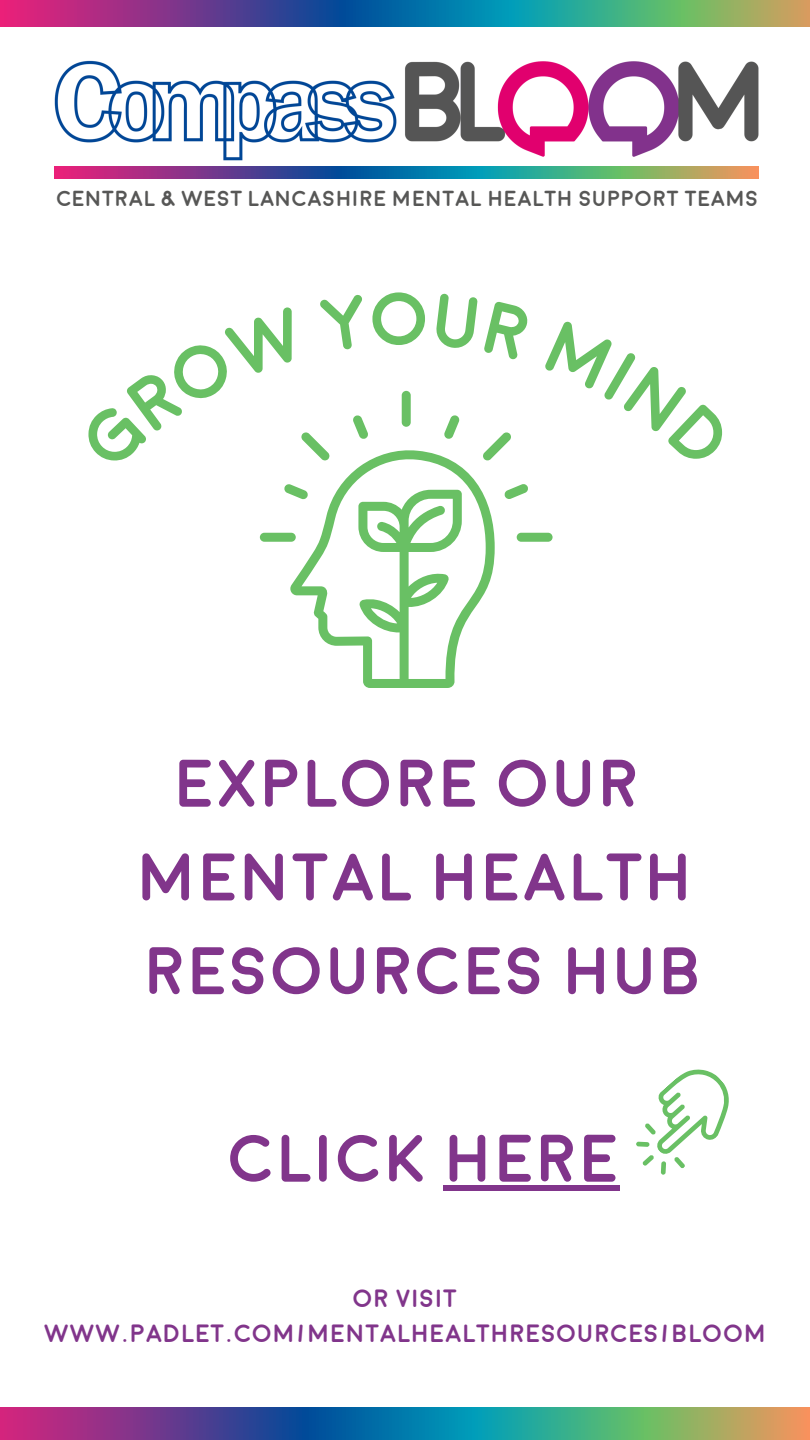
<style>
.page{position:relative;width:810px;height:1440px;background:#fff}
.page>*{position:absolute;margin:0;border:0;box-sizing:border-box;transform-origin:0 0}
.t1{font:700 67px/93.8px "Moon";color:#81358b;text-align:center}
.t2{font:700 25px/34.5px "Moon";color:#81358b;text-align:center}
.t3{font:700 21.8px "Moon";color:#575756}
</style>
<div class="page">
<svg style="left:260px;top:391px;width:292px;height:297px"></svg>
<svg style="left:636px;top:1069px;width:93px;height:106px"></svg>
<div style="left:444px;top:1185px;width:176px;height:6px;background:#81358b"></div>
<svg style="left:0;top:0;width:810px;height:27px;background:#586e8b"></svg>
<svg style="left:54px;top:167px;width:704px;height:11px;background:#5f7089"></svg>
<img style="left:54px;top:60px;width:705px;height:107px">
<svg style="left:0;top:1407px;width:810px;height:33px;background:#59738a"></svg>
<svg style="left:260px;top:391px;width:48px;height:80px"></svg>
<svg style="left:544px;top:391px;width:8px;height:79px"></svg>
<p class="t3" style="left:57px;top:188px;width:704px">CENTRAL &amp; WEST LANCASHIRE MENTAL HEALTH SUPPORT TEAMS</p>
<p class="t1" style="left:136px;top:739px;width:568px">EXPLORE OUR<br>MENTAL HEALTH<br>RESOURCES HUB</p>
<p class="t1" style="left:227px;top:1114px;width:394px">CLICK HERE</p>
<h1 class="t2" style="left:44px;top:1282px;width:724px">OR VISIT<br>WWW.PADLET.COM/MENTALHEALTHRESOURCES/BLOOM</h1>
</div>
